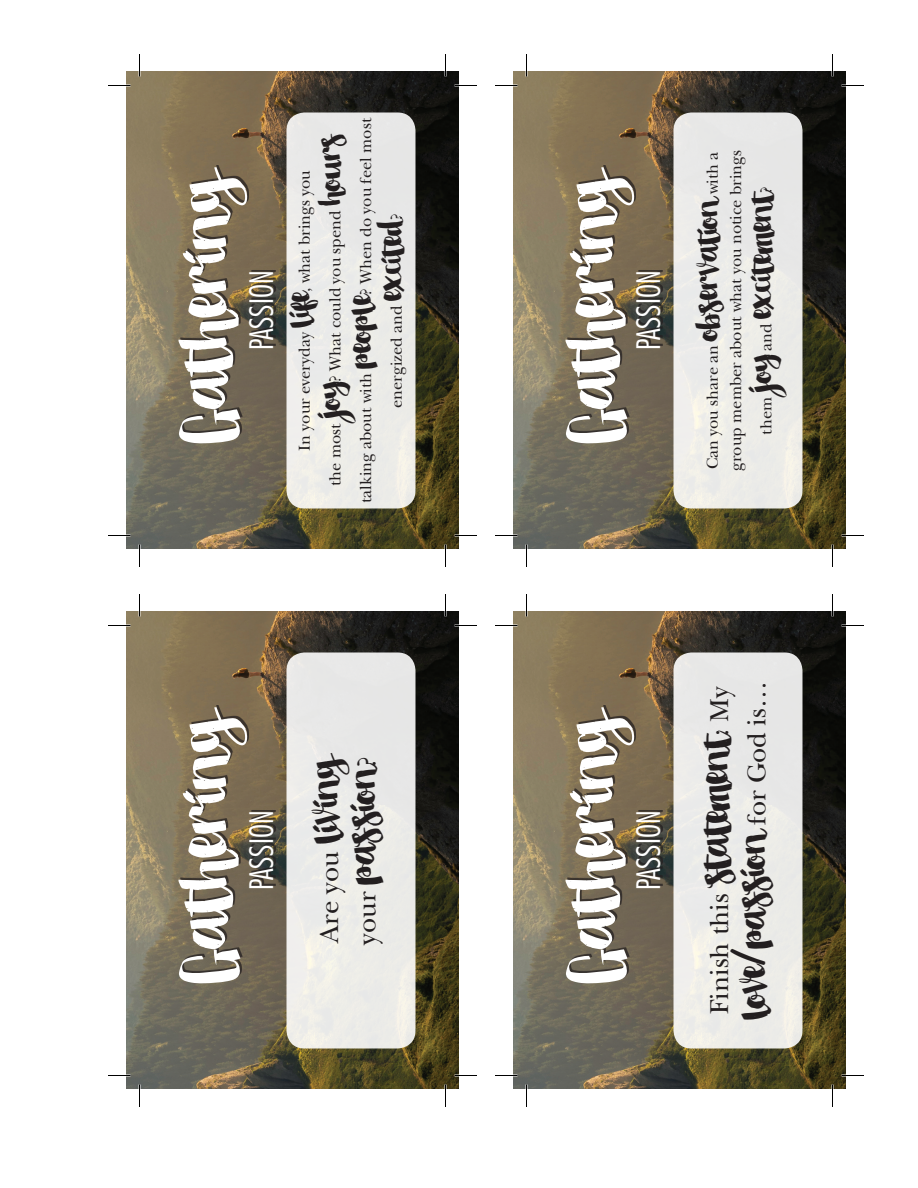
<style>
.page{position:relative;width:918px;height:1188px;background:#fff}
.page>*{position:absolute;margin:0;border:0;box-sizing:border-box;transform-origin:0 0}
.t1{font:87px "Stella";letter-spacing:-.005em;color:#fff}
.t2{font:49.5px "Stella";color:#231f20}
.t3{font:40.5px "Stella";color:#231f20}
.t4{font:300 condensed 31.5px "Futura";color:#fff}
.t5{font:27px "New Baskerville";color:#231f20}
.t6{font:16.5px/23.1px "New Baskerville";color:#231f20;text-align:right}
.s1{font-family:"Stella";font-size:49.5px}
.s2{font-family:"New Baskerville";font-size:27px}
</style>
<div class="page">
<img style="left:126px;top:612px;width:333px;height:477px">
<div style="left:286px;top:652px;width:130px;height:396px;background:#ebebe8;border-radius:18px"></div>
<div style="left:251px;top:810px;width:25px;height:76px;background:#231f20;opacity:.75"></div>
<div style="left:180px;top:705px;width:69px;height:276px;background:#231f20;opacity:.75"></div>
<svg style="left:139px;top:1084px;width:1px;height:23px"></svg>
<svg style="left:139px;top:594px;width:1px;height:22px"></svg>
<svg style="left:445px;top:1084px;width:1px;height:23px"></svg>
<svg style="left:445px;top:594px;width:1px;height:22px"></svg>
<svg style="left:108px;top:1075px;width:22px;height:1px"></svg>
<svg style="left:454px;top:1075px;width:23px;height:1px"></svg>
<svg style="left:108px;top:625px;width:22px;height:1px"></svg>
<svg style="left:454px;top:625px;width:23px;height:1px"></svg>
<img style="left:126px;top:72px;width:333px;height:477px">
<div style="left:286px;top:112px;width:130px;height:396px;background:#ebebe8;border-radius:18px"></div>
<div style="left:251px;top:270px;width:25px;height:76px;background:#231f20;opacity:.75"></div>
<div style="left:180px;top:165px;width:69px;height:276px;background:#231f20;opacity:.75"></div>
<svg style="left:139px;top:544px;width:1px;height:23px"></svg>
<svg style="left:139px;top:54px;width:1px;height:22px"></svg>
<svg style="left:445px;top:544px;width:1px;height:23px"></svg>
<svg style="left:445px;top:54px;width:1px;height:22px"></svg>
<svg style="left:108px;top:535px;width:22px;height:1px"></svg>
<svg style="left:454px;top:535px;width:23px;height:1px"></svg>
<svg style="left:108px;top:85px;width:22px;height:1px"></svg>
<svg style="left:454px;top:85px;width:23px;height:1px"></svg>
<img style="left:513px;top:612px;width:333px;height:477px">
<div style="left:674px;top:652px;width:128px;height:396px;background:#ebebe8;border-radius:18px"></div>
<div style="left:638px;top:810px;width:25px;height:76px;background:#231f20;opacity:.75"></div>
<div style="left:567px;top:705px;width:69px;height:276px;background:#231f20;opacity:.75"></div>
<svg style="left:526px;top:1084px;width:1px;height:23px"></svg>
<svg style="left:526px;top:594px;width:1px;height:22px"></svg>
<svg style="left:832px;top:1084px;width:1px;height:23px"></svg>
<svg style="left:832px;top:594px;width:1px;height:22px"></svg>
<svg style="left:495px;top:1075px;width:23px;height:1px"></svg>
<svg style="left:842px;top:1075px;width:22px;height:1px"></svg>
<svg style="left:495px;top:625px;width:23px;height:1px"></svg>
<svg style="left:842px;top:625px;width:22px;height:1px"></svg>
<img style="left:513px;top:72px;width:333px;height:477px">
<div style="left:674px;top:112px;width:128px;height:396px;background:#ebebe8;border-radius:18px"></div>
<div style="left:638px;top:270px;width:25px;height:76px;background:#231f20;opacity:.75"></div>
<div style="left:567px;top:165px;width:69px;height:276px;background:#231f20;opacity:.75"></div>
<svg style="left:526px;top:544px;width:1px;height:23px"></svg>
<svg style="left:526px;top:54px;width:1px;height:22px"></svg>
<svg style="left:832px;top:544px;width:1px;height:23px"></svg>
<svg style="left:832px;top:54px;width:1px;height:22px"></svg>
<svg style="left:495px;top:535px;width:23px;height:1px"></svg>
<svg style="left:842px;top:535px;width:22px;height:1px"></svg>
<svg style="left:495px;top:85px;width:23px;height:1px"></svg>
<svg style="left:842px;top:85px;width:22px;height:1px"></svg>
<p class="t1" style="left:157px;top:444px;width:279px;rotate:-90deg">Gathering</p>
<p class="t4" style="left:242px;top:350px;width:81px;rotate:-90deg">PASSION</p>
<p class="t6" style="left:354px;top:295px;width:178px;rotate:-90deg">? When do you feel most</p>
<p class="t3" style="left:308px;top:206px;width:75px;rotate:-90deg">hours</p>
<p class="t6" style="left:293px;top:292px;width:123px;rotate:-90deg">, what brings you</p>
<p class="t6" style="left:324px;top:382px;width:173px;rotate:-90deg">? What could you spend</p>
<p class="t6" style="left:385px;top:220px;width:8px;rotate:-90deg">?</p>
<p class="t3" style="left:369px;top:301px;width:86px;rotate:-90deg">excited</p>
<p class="t3" style="left:277px;top:328px;width:40px;rotate:-90deg">life</p>
<p class="t3" style="left:338px;top:369px;width:77px;rotate:-90deg">people</p>
<p class="t6" style="left:385px;top:408px;width:104px;rotate:-90deg">energized and</p>
<p class="t6" style="left:293px;top:451px;width:120px;rotate:-90deg">In your everyday</p>
<p class="t6" style="left:354px;top:503px;width:131px;rotate:-90deg">talking about with</p>
<p class="t3" style="left:308px;top:419px;width:40px;rotate:-90deg">joy</p>
<p class="t6" style="left:324px;top:486px;width:64px;rotate:-90deg">the most</p>
<p class="t1" style="left:157px;top:984px;width:279px;rotate:-90deg">Gathering</p>
<p class="t4" style="left:242px;top:890px;width:81px;rotate:-90deg">PASSION</p>
<p class="t5" style="left:314px;top:943px;width:192px;rotate:-90deg">Are you <span class="s1">living</span></p>
<p class="t2" style="left:336px;top:945px;width:190px;rotate:-90deg"><span class="s2">your</span> passion<span class="s2">?</span></p>
<p class="t1" style="left:544px;top:444px;width:279px;rotate:-90deg">Gathering</p>
<p class="t4" style="left:629px;top:350px;width:81px;rotate:-90deg">PASSION</p>
<p class="t6" style="left:701px;top:471px;width:322px;rotate:-90deg">with a<br>group member about what you notice brings</p>
<p class="t6" style="left:755px;top:193px;width:8px;rotate:-90deg">?</p>
<p class="t3" style="left:739px;top:319px;width:133px;rotate:-90deg">excitement</p>
<p class="t3" style="left:685px;top:341px;width:147px;rotate:-90deg">observation</p>
<p class="t6" style="left:755px;top:351px;width:29px;rotate:-90deg">and</p>
<p class="t6" style="left:701px;top:469px;width:126px;rotate:-90deg">Can you share an</p>
<p class="t3" style="left:739px;top:393px;width:40px;rotate:-90deg">joy</p>
<p class="t6" style="left:755px;top:435px;width:39px;rotate:-90deg">them</p>
<p class="t1" style="left:544px;top:984px;width:279px;rotate:-90deg">Gathering</p>
<p class="t4" style="left:629px;top:890px;width:81px;rotate:-90deg">PASSION</p>
<p class="t2" style="left:726px;top:1020px;width:340px;rotate:-90deg">love/passion <span class="s2">for God is…</span></p>
<p class="t5" style="left:704px;top:1014px;width:329px;rotate:-90deg">Finish this <span class="s1">statement</span>: My</p>
</div>
